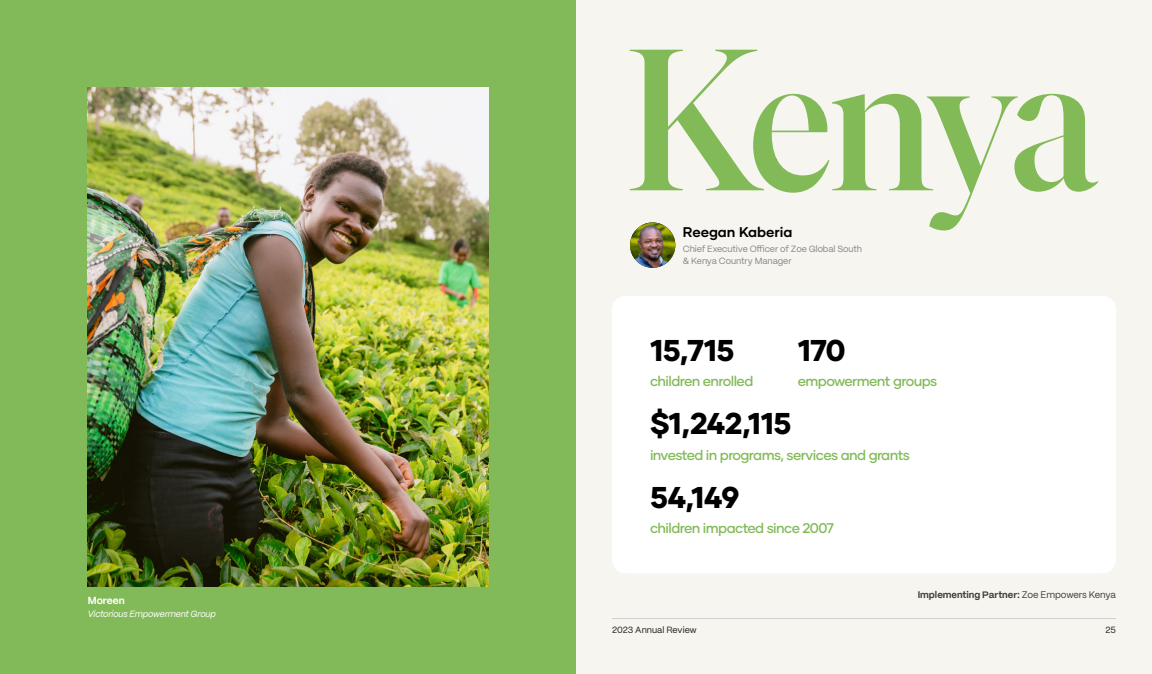
<style>
.page{position:relative;width:1152px;height:674px;background:#fff}
.page>*{position:absolute;margin:0;border:0;box-sizing:border-box;transform-origin:0 0}
.t1{font:500 200.7px "Ivar Fine";letter-spacing:-.03em;color:#82ba58}
.t2{font:800 30px "Gilmer";letter-spacing:-.02em;color:#000101}
.t3{font:500 14px "Gilmer";letter-spacing:-.04em;color:#82ba58}
.t4{font:700 14px "Gilmer";color:#000}
.t5{font:700 10.2px "PP Mori";color:#fff}
.t6{font:700 9.5px "PP Mori";color:#3b4036}
.t7{font:9px "PP Mori";letter-spacing:-.01em;color:#888787}
.t8{font:italic 9px "PP Mori";letter-spacing:-.02em;color:#fff}
.t9{font:9px "PP Mori";color:#1d2416}
.s1{font-weight:400}
</style>
<div class="page">
<div style="left:576px;top:0;width:576px;height:673px;background:#f7f5f0"></div>
<hr style="left:612px;top:618px;width:504px;height:1px;background:#d0d1cf">
<div style="left:0;top:0;width:576px;height:673px;background:#82ba59"></div>
<img style="left:88px;top:88px;width:400px;height:498px">
<div style="left:612px;top:296px;width:504px;height:277px;background:#fff;border-radius:14px"></div>
<img style="left:630px;top:222px;width:45px;height:46px;border-radius:23px">
<p class="t5" style="left:88px;top:591px;width:38px">Moreen</p>
<p class="t8" style="left:88px;top:605px;width:130px">Victorious Empowerment Group</p>
<p class="t1" style="left:627px;top:15px;width:470px">Kenya</p>
<p class="t4" style="left:683px;top:223px;width:111px">Reegan Kaberia</p>
<p class="t7" style="left:683px;top:241px;width:181px">Chief Executive Officer of Zoe Global South</p>
<p class="t7" style="left:683px;top:253px;width:110px">&amp; Kenya Country Manager</p>
<p class="t2" style="left:650px;top:331px;width:86px">15,715</p>
<p class="t3" style="left:650px;top:372px;width:105px">children enrolled</p>
<p class="t2" style="left:798px;top:331px;width:49px">170</p>
<p class="t3" style="left:798px;top:372px;width:141px">empowerment groups</p>
<p class="t2" style="left:650px;top:404px;width:143px">$1,242,115</p>
<p class="t3" style="left:650px;top:445px;width:262px">invested in programs, services and grants</p>
<p class="t2" style="left:650px;top:478px;width:91px">54,149</p>
<p class="t3" style="left:650px;top:519px;width:186px">children impacted since 2007</p>
<p class="t6" style="left:918px;top:586px;width:200px">Implementing Partner: <span class="s1">Zoe Empowers Kenya</span></p>
<p class="t9" style="left:612px;top:622px;width:86px">2023 Annual Review</p>
<p class="t9" style="left:1105px;top:622px;width:12px">25</p>
</div>
